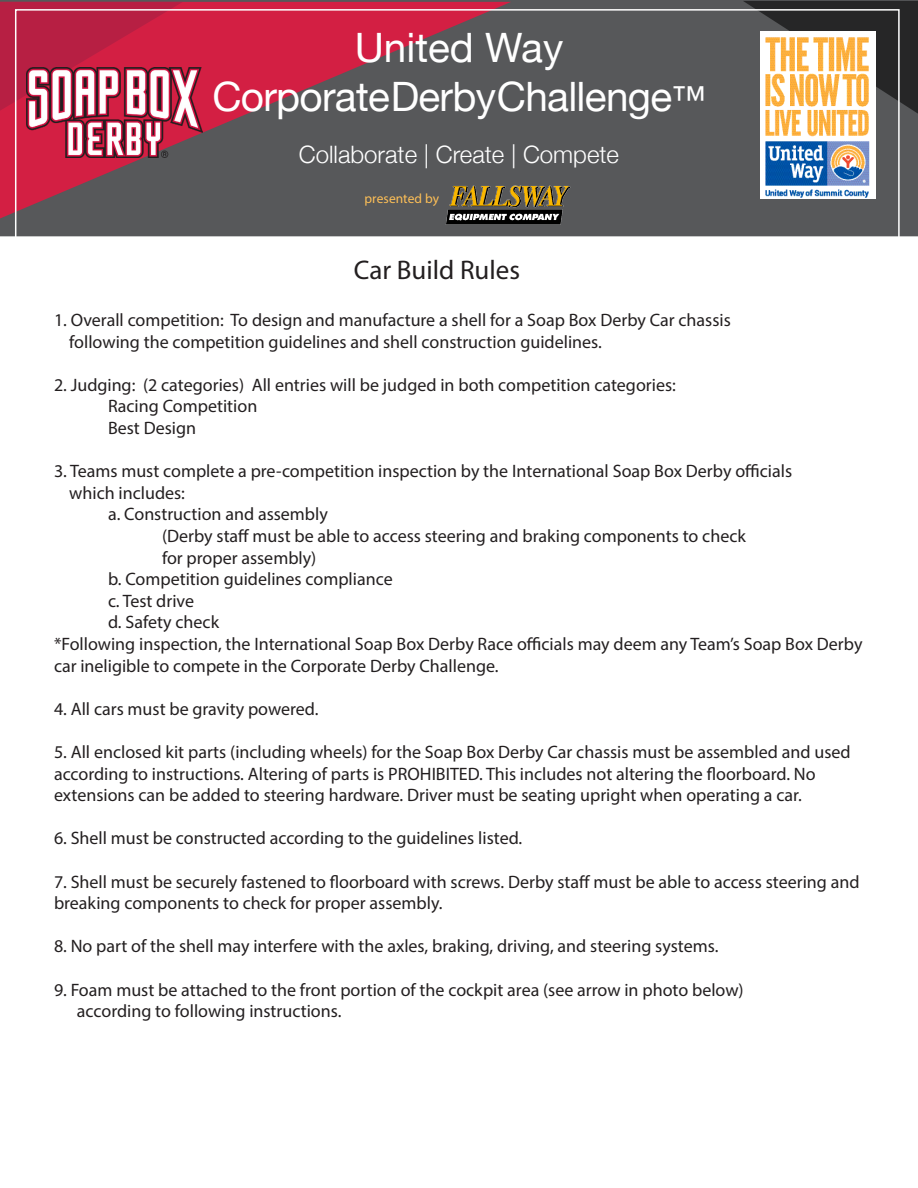
<style>
.page{position:relative;width:918px;height:1188px;background:#fff}
.page>*{position:absolute;margin:0;border:0;box-sizing:border-box;transform-origin:0 0}
.t1{font:40.5px/48.6px "Helvetica Neue";letter-spacing:-.015em;color:#fff;text-align:center}
.t2{font:27px "Myriad Pro";color:#231f20}
.t3{font:300 24px "Helvetica Neue";color:#fff}
.t4{font:18px/21.6px "Myriad Pro";color:#231f20}
.Micro_Info{font:13.5px "Myriad Pro";letter-spacing:.005em;color:#fdbf57}
.s1{font-size:34.5px}
</style>
<div class="page">
<div style="left:0;top:0;width:918px;height:236px;background:#57585a"></div>
<svg style="left:0;top:2px;width:511px;height:217px;background:#804552"></svg>
<svg style="left:743px;top:1px;width:175px;height:116px;background:#343436"></svg>
<svg style="left:0;top:2px;width:183px;height:109px;background:#be1f42"></svg>
<div style="left:15px;top:9px;width:885px;height:230px;border:2px solid #fff"></div>
<img style="left:26px;top:68px;width:176px;height:90px">
<img style="left:440px;top:179px;width:134px;height:50px">
<img style="left:760px;top:31px;width:116px;height:167px">
<p class="t1" style="left:212px;top:26px;width:495px">United Way<br>Corporate Derby Challenge<span class="s1">™</span></p>
<p class="t3" style="left:299px;top:135px;width:322px">Collaborate | Create | Compete</p>
<p class="Micro_Info" style="left:365px;top:190px;width:76px">presented by</p>
<p class="t2" style="left:354px;top:253px;width:168px">Car Build Rules</p>
<p class="t4" style="left:69px;top:309px;width:663px;text-indent:-15px">1. Overall competition: To design and manufacture a shell for a Soap Box Derby Car chassis following the competition guidelines and shell construction guidelines.</p>
<p class="t4" style="left:54px;top:374px;width:623px">2. Judging: (2 categories) All entries will be judged in both competition categories:</p>
<p class="t4" style="left:108px;top:395px;width:151px">Racing Competition</p>
<p class="t4" style="left:108px;top:417px;width:90px">Best Design</p>
<p class="t4" style="left:69px;top:460px;width:724px;text-indent:-15px">3. Teams must complete a pre-competition inspection by the International Soap Box Derby officials which includes:</p>
<p class="t4" style="left:162px;top:503px;width:585px;text-indent:-54px">a. Construction and assembly<br>(Derby staff must be able to access steering and braking components to check for proper assembly)</p>
<p class="t4" style="left:108px;top:568px;width:286px">b. Competition guidelines compliance</p>
<p class="t4" style="left:108px;top:590px;width:88px">c. Test drive</p>
<p class="t4" style="left:108px;top:611px;width:113px">d. Safety check</p>
<p class="t4" style="left:54px;top:633px;width:810px">*Following inspection, the International Soap Box Derby Race officials may deem any Team’s Soap Box Derby car ineligible to compete in the Corporate Derby Challenge.</p>
<p class="t4" style="left:54px;top:698px;width:266px">4. All cars must be gravity powered.</p>
<p class="t4" style="left:54px;top:741px;width:798px">5. All enclosed kit parts (including wheels) for the Soap Box Derby Car chassis must be assembled and used according to instructions. Altering of parts is PROHIBITED. This includes not altering the floorboard. No extensions can be added to steering hardware. Driver must be seating upright when operating a car.</p>
<p class="t4" style="left:54px;top:827px;width:470px">6. Shell must be constructed according to the guidelines listed.</p>
<p class="t4" style="left:54px;top:871px;width:807px">7. Shell must be securely fastened to floorboard with screws. Derby staff must be able to access steering and breaking components to check for proper assembly.</p>
<p class="t4" style="left:54px;top:935px;width:666px">8. No part of the shell may interfere with the axles, braking, driving, and steering systems.</p>
<p class="t4" style="left:77px;top:979px;width:668px;text-indent:-23px">9. Foam must be attached to the front portion of the cockpit area (see arrow in photo below) according to following instructions.</p>
</div>
